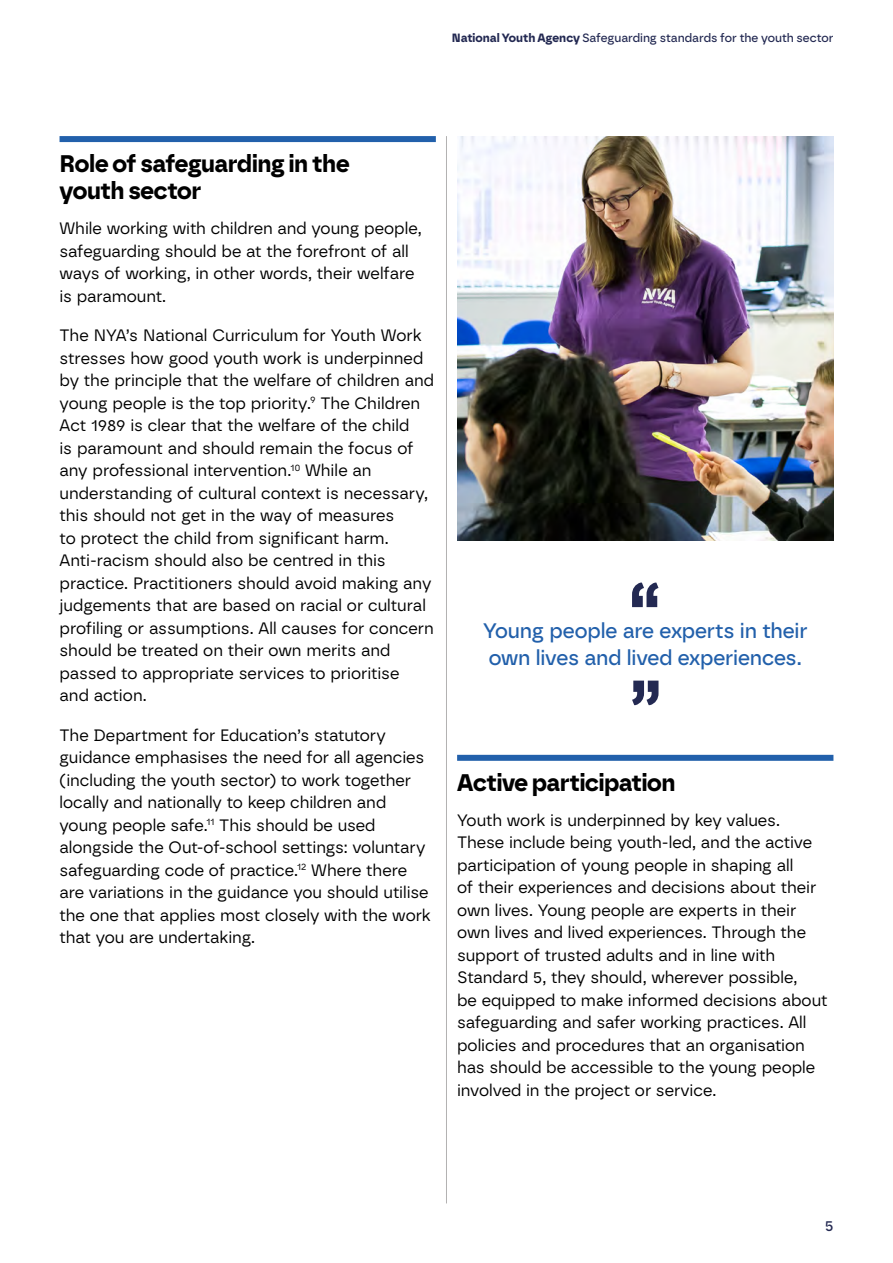
<style>
.page{position:relative;width:893px;height:1263px;background:#fff}
.page>*{position:absolute;margin:0;border:0;box-sizing:border-box;transform-origin:0 0}
.H3_subheading_16_18p{font:700 24px/27px "Borna";letter-spacing:-.015em;color:#000}
.Quote_14_18pt{font:500 21px/27px "Borna";letter-spacing:-.01em;color:#2260ab}
.Body_copy_11_15pt{font:16.5px/22.5px "Borna";letter-spacing:-.005em;color:#000}
.t1{font:500 15px "Borna";color:#232952}
.t2{font:500 12px "Borna";letter-spacing:-.005em;color:#232952}
.s1{font-weight:700}
</style>
<div class="page">
<div style="left:60px;top:136px;width:376px;height:6px;background:#2260ab"></div>
<div style="left:457px;top:755px;width:376px;height:6px;background:#2260ab"></div>
<img style="left:457px;top:136px;width:376px;height:404px">
<hr style="left:446px;top:136px;width:1px;height:1067px;background:#b3b2b2">
<svg style="left:632px;top:583px;width:26px;height:24px"></svg>
<svg style="left:632px;top:681px;width:26px;height:24px"></svg>
<p class="t2" style="left:452px;top:31px;width:383px"><span class="s1">National Youth Agency</span> Safeguarding standards for the youth sector</p>
<p class="H3_subheading_16_18p" style="left:60px;top:150px;width:292px">Role of safeguarding in the youth sector</p>
<p class="Body_copy_11_15pt" style="left:60px;top:217px;width:364px">While working with children and young people, safeguarding should be at the forefront of all ways of working, in other words, their welfare is paramount.</p>
<p class="Body_copy_11_15pt" style="left:60px;top:324px;width:376px">The NYA’s National Curriculum for Youth Work stresses how good youth work is underpinned by the principle that the welfare of children and young people is the top priority.<sup>9</sup> The Children Act 1989 is clear that the welfare of the child<br>is paramount and should remain the focus of any professional intervention.<sup>10</sup> While an understanding of cultural context is necessary, this should not get in the way of measures<br>to protect the child from significant harm.<br>Anti-racism should also be centred in this practice. Practitioners should avoid making any judgements that are based on racial or cultural profiling or assumptions. All causes for concern should be treated on their own merits and passed to appropriate services to prioritise<br>and action.</p>
<p class="Body_copy_11_15pt" style="left:60px;top:723px;width:373px">The Department for Education’s statutory guidance emphasises the need for all agencies (including the youth sector) to work together locally and nationally to keep children and young people safe.<sup>11</sup> This should be used alongside the Out-of-school settings: voluntary safeguarding code of practice.<sup>12</sup> Where there are variations in the guidance you should utilise the one that applies most closely with the work that you are undertaking.</p>
<p class="Quote_14_18pt" style="left:483px;top:617px;width:326px">Young people are experts in their own lives and lived experiences.</p>
<p class="H3_subheading_16_18p" style="left:457px;top:769px;width:220px">Active participation</p>
<p class="Body_copy_11_15pt" style="left:457px;top:809px;width:372px">Youth work is underpinned by key values.<br>These include being youth-led, and the active participation of young people in shaping all<br>of their experiences and decisions about their own lives. Young people are experts in their own lives and lived experiences. Through the support of trusted adults and in line with Standard 5, they should, wherever possible,<br>be equipped to make informed decisions about safeguarding and safer working practices. All policies and procedures that an organisation has should be accessible to the young people involved in the project or service.</p>
<p class="t1" style="left:825px;top:1217px;width:10px">5</p>
</div>
